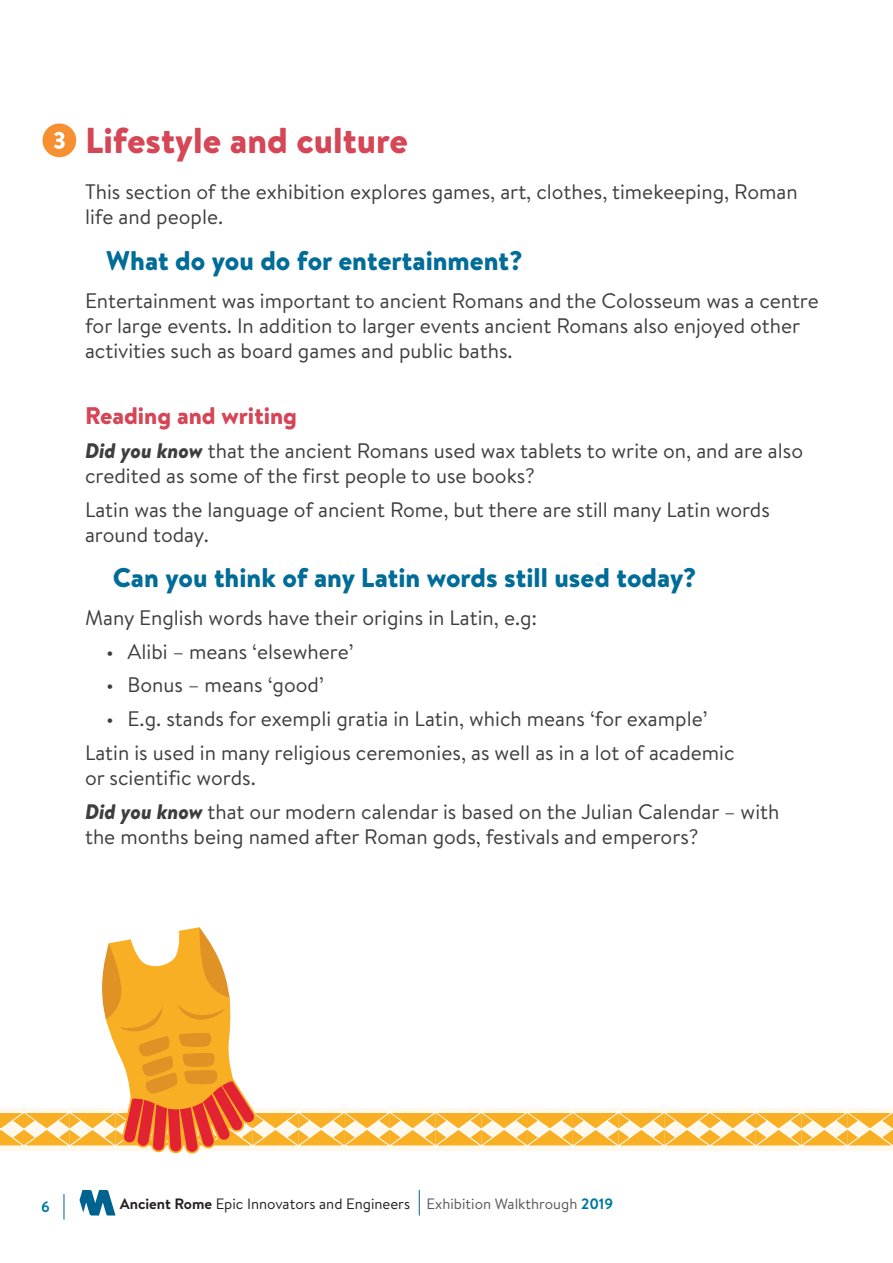
<style>
.page{position:relative;width:893px;height:1263px;background:#fff}
.page>*{position:absolute;margin:0;border:0;box-sizing:border-box;transform-origin:0 0}
.t1{font:900 36px "Brandon Text";color:#d54656}
.t2{font:900 27px "Brandon Text";color:#006c98}
.t3{font:900 24px "Brandon Text";color:#d54656}
.t4{font:21px/25.2px "Brandon Text";color:#3e3e3f}
.t5{font:15px "Brandon Text";color:#231f20}
.t6{font:700 15px "Brandon Text";color:#0077a1}
.s1{font-weight:900;font-style:italic}
.s2{font-weight:700}
.s3{color:#57585a}
.s4{font-weight:700;color:#0077a1}
</style>
<div class="page">
<svg style="left:419px;top:1190px;width:1px;height:25px"></svg>
<svg style="left:80px;top:1190px;width:36px;height:25px"></svg>
<svg style="left:0;top:927px;width:893px;height:227px"></svg>
<div style="left:43px;top:123px;width:33px;height:34px;background:#f69030;border-radius:50%"></div>
<svg style="left:54px;top:132px;width:11px;height:17px"></svg>
<svg style="left:64px;top:1194px;width:1px;height:25px"></svg>
<p class="t1" style="left:85px;top:115px;width:324px">Lifestyle and culture</p>
<p class="t4" style="left:85px;top:179px;width:714px">This section of the exhibition explores games, art, clothes, timekeeping, Roman life and people.</p>
<p class="t2" style="left:106px;top:241px;width:418px">What do you do for entertainment?</p>
<p class="t4" style="left:85px;top:287px;width:735px">Entertainment was important to ancient Romans and the Colosseum was a centre for large events. In addition to larger events ancient Romans also enjoyed other activities such as board games and public baths.</p>
<p class="t3" style="left:85px;top:399px;width:213px">Reading and writing</p>
<p class="t4" style="left:85px;top:437px;width:719px"><span class="s1">Did you know</span> that the ancient Romans used wax tablets to write on, and are also credited as some of the first people to use books?</p>
<p class="t4" style="left:85px;top:496px;width:686px">Latin was the language of ancient Rome, but there are still many Latin words around today.</p>
<p class="t2" style="left:113px;top:558px;width:585px">Can you think of any Latin words still used today?</p>
<p class="t4" style="left:85px;top:604px;width:454px">Many English words have their origins in Latin, e.g:</p>
<p class="t4" style="left:106px;top:638px;width:249px">• Alibi – means ‘elsewhere’</p>
<p class="t4" style="left:106px;top:672px;width:219px">• Bonus – means ‘good’</p>
<p class="t4" style="left:106px;top:705px;width:603px">• E.g. stands for exempli gratia in Latin, which means ‘for example’</p>
<p class="t4" style="left:85px;top:739px;width:651px">Latin is used in many religious ceremonies, as well as in a lot of academic or scientific words.</p>
<p class="t4" style="left:85px;top:798px;width:696px"><span class="s1">Did you know</span> that our modern calendar is based on the Julian Calendar – with the months being named after Roman gods, festivals and emperors?</p>
<p class="t6" style="left:41px;top:1196px;width:10px">6</p>
<p class="t5" style="left:120px;top:1193px;width:495px"><span class="s2">Ancient Rome</span> Epic Innovators and Engineers <span class="s3">Exhibition Walkthrough</span> <span class="s4">2019</span></p>
</div>
